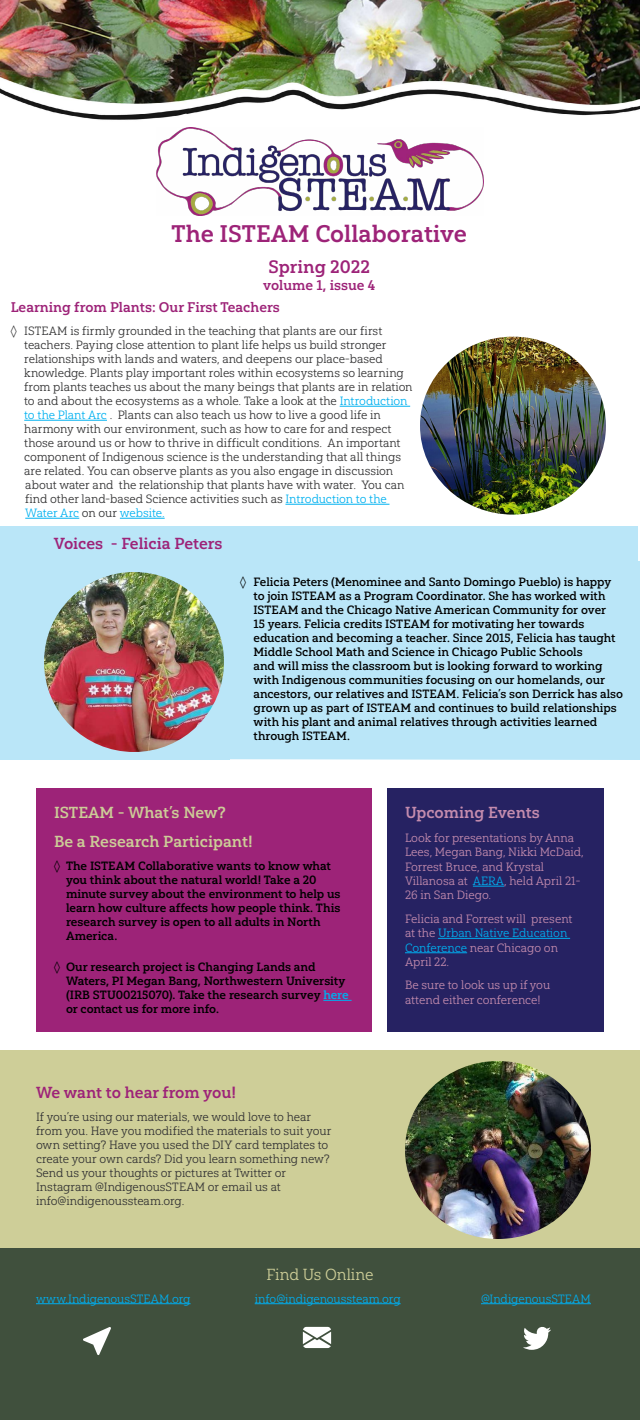
<style>
.page{position:relative;width:640px;height:1420px;background:#fff}
.page>*{position:absolute;margin:0;border:0;box-sizing:border-box;transform-origin:0 0}
.t1{font:24px "Yorkten Slab Nor Dem";color:#9d2378}
.t2{font:18px "Yorkten Slab Nor Dem";color:#9d2378}
.t3{font:16px/28.2px "Yorkten Slab Nor Dem";color:#cccc97}
.t4{font:16px "Yorkten Slab Nor Dem";color:#9d2378}
.t5{font:16px "Yorkten Slab Nor Dem";color:#c48cae}
.t6{font:16px "Yorkten Slab Nor Boo";color:#cece98}
.t7{font:14px "Yorkten Slab Nor Dem";color:#9d2378}
.t8{font:12px/14px "Yorkten Slab Nor Boo";color:#333334}
.t9{font:12px/14px "Yorkten Slab Nor Med";color:#000}
.t10{font:12px/14px "Yorkten Slab Nor Dem";letter-spacing:-.005em;color:#000}
.t11{font:12px/14.4px "Yorkten Slab Nor Boo";color:#c48cae}
.t12{font:12px "Yorkten Slab Nor Boo";color:#00aeef}
.s1{color:#00b1f0}
.s2{color:#00aeef}
</style>
<div class="page">
<img style="left:0;top:0;width:640px;height:120px">
<img style="left:157px;top:127px;width:326px;height:89px">
<div style="left:0;top:1232px;width:640px;height:188px;background:#40503d"></div>
<hr style="left:36px;top:1303px;width:155px;height:1px;background:#00aeef">
<hr style="left:255px;top:1303px;width:146px;height:1px;background:#00aeef">
<hr style="left:481px;top:1303px;width:110px;height:1px;background:#00aeef">
<div style="left:230px;top:561px;width:410px;height:199px;background:#bae6f8"></div>
<div style="left:36px;top:789px;width:336px;height:243px;background:#9d2378"></div>
<svg style="left:323px;top:1000px;width:29px;height:1px"></svg>
<div style="left:387px;top:789px;width:217px;height:243px;background:#262262"></div>
<hr style="left:473px;top:886px;width:31px;height:1px;background:#00aeef">
<hr style="left:438px;top:938px;width:132px;height:1px;background:#00aeef">
<hr style="left:405px;top:952px;width:62px;height:1px;background:#00aeef">
<div style="left:0;top:1050px;width:372px;height:198px;background:#cece98"></div>
<svg style="left:523px;top:1327px;width:28px;height:23px"></svg>
<svg style="left:83px;top:1327px;width:28px;height:28px"></svg>
<svg style="left:303px;top:1327px;width:28px;height:21px"></svg>
<div style="left:372px;top:1050px;width:268px;height:198px;background:#cece98"></div>
<img style="left:405px;top:1061px;width:186px;height:178px">
<div style="left:0;top:526px;width:638px;height:40px;background:#bae6f8"></div>
<div style="left:0;top:562px;width:230px;height:198px;background:#bae6f8"></div>
<img style="left:44px;top:572px;width:180px;height:180px;border-radius:90px">
<img style="left:420px;top:337px;width:186px;height:178px">
<hr style="left:340px;top:406px;width:70px;height:1px;background:#00b1f0">
<hr style="left:24px;top:420px;width:83px;height:1px;background:#00b1f0">
<hr style="left:285px;top:504px;width:104px;height:1px;background:#00b1f0">
<hr style="left:25px;top:518px;width:54px;height:1px;background:#00b1f0">
<hr style="left:120px;top:518px;width:45px;height:1px;background:#00b1f0">
<h1 class="t1" style="left:172px;top:219px;width:297px">The ISTEAM Collaborative</h1>
<h2 class="t2" style="left:269px;top:255px;width:103px">Spring 2022</h2>
<p class="t7" style="left:263px;top:276px;width:114px">volume 1, issue 4</p>
<p class="t7" style="left:11px;top:299px;width:271px">Learning from Plants: Our First Teachers</p>
<p class="t8" style="left:24px;top:324px;width:390px;text-indent:-13px">◊ ISTEAM is firmly grounded in the teaching that plants are our first teachers. Paying close attention to plant life helps us build stronger relationships with lands and waters, and deepens our place-based knowledge. Plants play important roles within ecosystems so learning from plants teaches us about the many beings that plants are in relation to and about the ecosystems as a whole. Take a look at the <span class="s1">Introduction to the Plant Arc</span> . Plants can also teach us how to live a good life in harmony with our environment, such as how to care for and respect those around us or how to thrive in difficult conditions. An important component of Indigenous science is the understanding that all things are related. You can observe plants as you also engage in discussion about water and the relationship that plants have with water. You can find other land-based Science activities such as <span class="s1">Introduction to the Water Arc</span> on our <span class="s1">website.</span></p>
<h3 class="t4" style="left:54px;top:533px;width:170px">Voices - Felicia Peters</h3>
<p class="t9" style="left:254px;top:575px;width:371px;text-indent:-14px">◊ Felicia Peters (Menominee and Santo Domingo Pueblo) is happy to join ISTEAM as a Program Coordinator. She has worked with ISTEAM and the Chicago Native American Community for over<br>15 years. Felicia credits ISTEAM for motivating her towards education and becoming a teacher. Since 2015, Felicia has taught Middle School Math and Science in Chicago Public Schools<br>and will miss the classroom but is looking forward to working with Indigenous communities focusing on our homelands, our ancestors, our relatives and ISTEAM. Felicia’s son Derrick has also grown up as part of ISTEAM and continues to build relationships with his plant and animal relatives through activities learned through ISTEAM.</p>
<h3 class="t3" style="left:54px;top:799px;width:200px">ISTEAM - What’s New?<br>Be a Research Participant!</h3>
<p class="t10" style="left:66px;top:858px;width:276px;text-indent:-12px">◊ The ISTEAM Collaborative wants to know what you think about the natural world! Take a 20 minute survey about the environment to help us learn how culture affects how people think. This research survey is open to all adults in North America.</p>
<p class="t10" style="left:66px;top:960px;width:284px;text-indent:-12px">◊ Our research project is Changing Lands and Waters, PI Megan Bang, Northwestern University (IRB STU00215070). Take the research survey <span class="s2">here </span>or contact us for more info.</p>
<h3 class="t4" style="left:36px;top:1082px;width:202px">We want to hear from you!</h3>
<p class="t8" style="left:36px;top:1109px;width:297px">If you’re using our materials, we would love to hear from you. Have you modified the materials to suit your own setting? Have you used the DIY card templates to create your own cards? Did you learn something new?<br>Send us your thoughts or pictures at Twitter or Instagram @IndigenousSTEAM or email us at info@indigenoussteam.org.</p>
<h3 class="t6" style="left:266px;top:1265px;width:109px">Find Us Online</h3>
<h3 class="t5" style="left:405px;top:803px;width:136px">Upcoming Events</h3>
<p class="t11" style="left:405px;top:830px;width:180px">Look for presentations by Anna<br>Lees, Megan Bang, Nikki McDaid,<br>Forrest Bruce, and Krystal<br>Villanosa at <span class="s2">AERA</span>, held April 21-<br>26 in San Diego.</p>
<p class="t11" style="left:405px;top:911px;width:169px">Felicia and Forrest will present at the <span class="s2">Urban Native Education<br>Conference</span> near Chicago on<br>April 22.</p>
<p class="t11" style="left:405px;top:978px;width:147px">Be sure to look us up if you attend either conference!</p>
<p class="t12" style="left:36px;top:1291px;width:156px">www.IndigenousSTEAM.org</p>
<p class="t12" style="left:255px;top:1291px;width:147px">info@indigenoussteam.org</p>
<p class="t12" style="left:481px;top:1291px;width:111px">@IndigenousSTEAM</p>
</div>
